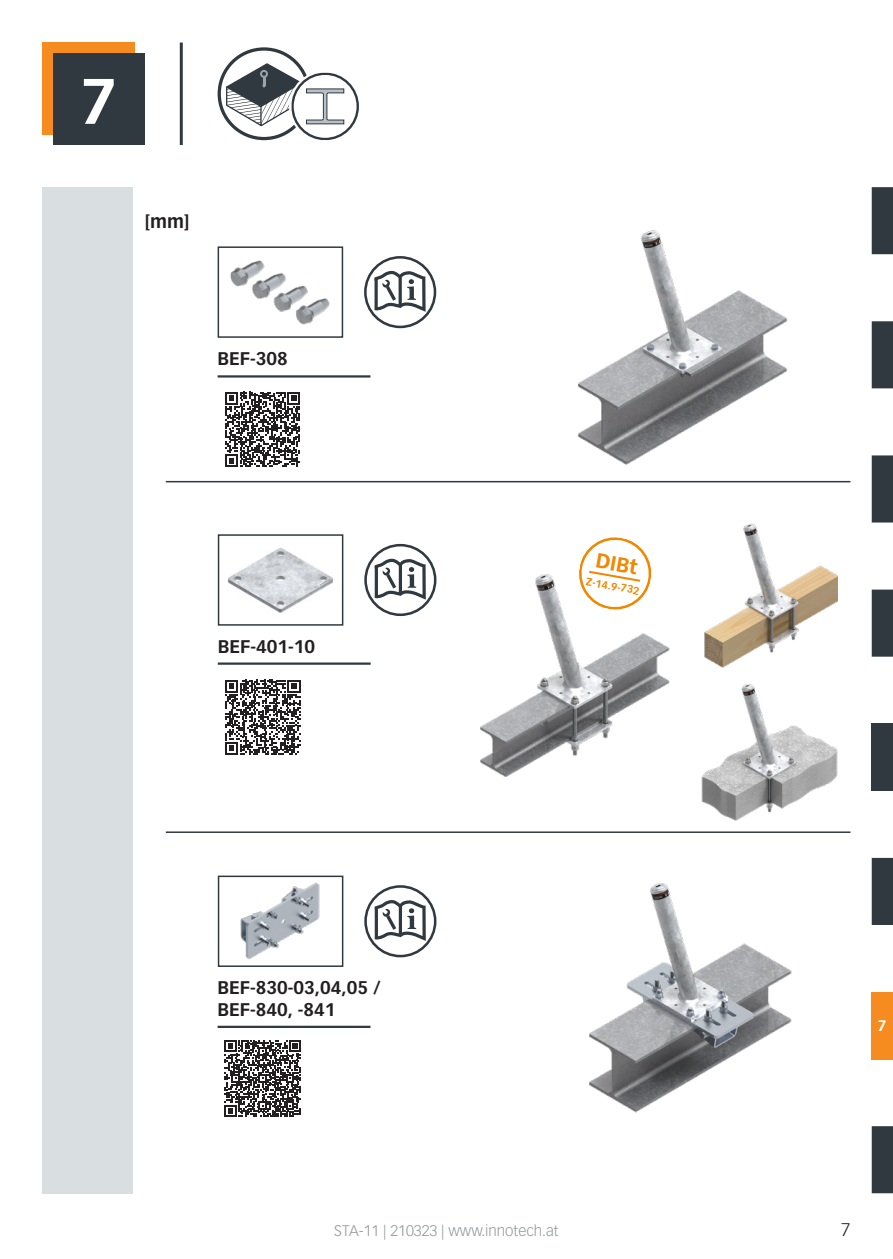
<style>
.page{position:relative;width:893px;height:1259px;background:#fff}
.page>*{position:absolute;margin:0;border:0;box-sizing:border-box;transform-origin:0 0}
.t1{font:700 63px "Vectora LT Pro";color:#fff}
.t2{font:700 20.4px "Vectora LT Pro";color:#f18700}
.Fließtext_6_9{font:700 18px "Vectora LT Pro";color:#231f20}
.t3{font:300 18px "Vectora LT Pro";color:#231f20}
.t4{font:300 15px "Vectora LT Pro";color:#939598}
.t5{font:700 15px "Vectora LT Pro";color:#fff}
.t6{font:700 10.8px "Vectora LT Pro";color:#f18700}
</style>
<div class="page">
<div style="left:43px;top:43px;width:92px;height:92px;background:#f68b1f"></div>
<hr style="left:180px;top:43px;width:3px;height:102px;background:#313940">
<div style="left:43px;top:187px;width:90px;height:1006px;background:#d9dee1"></div>
<div style="left:54px;top:54px;width:91px;height:91px;background:#313940"></div>
<svg style="left:872px;top:187px;width:21px;height:1006px"></svg>
<div style="left:872px;top:724px;width:21px;height:67px;background:#313940"></div>
<div style="left:872px;top:992px;width:21px;height:67px;background:#f68b1f"></div>
<svg style="left:579px;top:537px;width:73px;height:35px"></svg>
<img style="left:704px;top:523px;width:134px;height:145px">
<hr style="left:166px;top:831px;width:684px;height:2px;background:#313940">
<img style="left:228px;top:547px;width:105px;height:66px">
<div style="left:218px;top:534px;width:125px;height:91px;border:2px solid #313940"></div>
<hr style="left:218px;top:662px;width:153px;height:3px;background:#313940">
<svg style="left:364px;top:544px;width:72px;height:72px"></svg>
<img style="left:480px;top:572px;width:190px;height:205px">
<svg style="left:225px;top:679px;width:75px;height:76px"></svg>
<img style="left:578px;top:230px;width:210px;height:234px">
<img style="left:230px;top:260px;width:100px;height:65px">
<div style="left:218px;top:246px;width:125px;height:92px;border:2px solid #313940"></div>
<hr style="left:218px;top:375px;width:152px;height:2px;background:#313940">
<svg style="left:364px;top:256px;width:72px;height:72px"></svg>
<svg style="left:225px;top:392px;width:75px;height:75px"></svg>
<hr style="left:166px;top:481px;width:684px;height:1px;background:#313940">
<img style="left:240px;top:882px;width:80px;height:78px">
<div style="left:218px;top:875px;width:125px;height:92px;border:2px solid #313940"></div>
<hr style="left:218px;top:1025px;width:152px;height:3px;background:#313940">
<svg style="left:364px;top:885px;width:72px;height:72px"></svg>
<img style="left:589px;top:883px;width:203px;height:229px">
<svg style="left:225px;top:1040px;width:76px;height:76px"></svg>
<img style="left:702px;top:684px;width:136px;height:137px">
<svg style="left:218px;top:47px;width:141px;height:93px"></svg>
<p class="t1" style="left:81px;top:63px;width:39px">7</p>
<p class="Fließtext_6_9" style="left:145px;top:211px;width:46px">[mm]</p>
<p class="Fließtext_6_9" style="left:218px;top:347px;width:72px">BEF-308</p>
<p class="Fließtext_6_9" style="left:218px;top:635px;width:99px">BEF-401-10</p>
<p class="t2" style="left:598px;top:548px;width:44px;rotate:10deg">DIBt</p>
<p class="t6" style="left:587px;top:575px;width:56px;rotate:10deg">Z-14.9-732</p>
<p class="Fließtext_6_9" style="left:218px;top:976px;width:164px">BEF-830-03,04,05 /</p>
<p class="Fließtext_6_9" style="left:218px;top:998px;width:119px">BEF-840, -841</p>
<p class="t5" style="left:878px;top:1017px;width:10px">7</p>
<p class="t4" style="left:334px;top:1221px;width:226px">STA-11 | 210323 | www.innotech.at</p>
<p class="t3" style="left:841px;top:1218px;width:11px">7</p>
</div>
